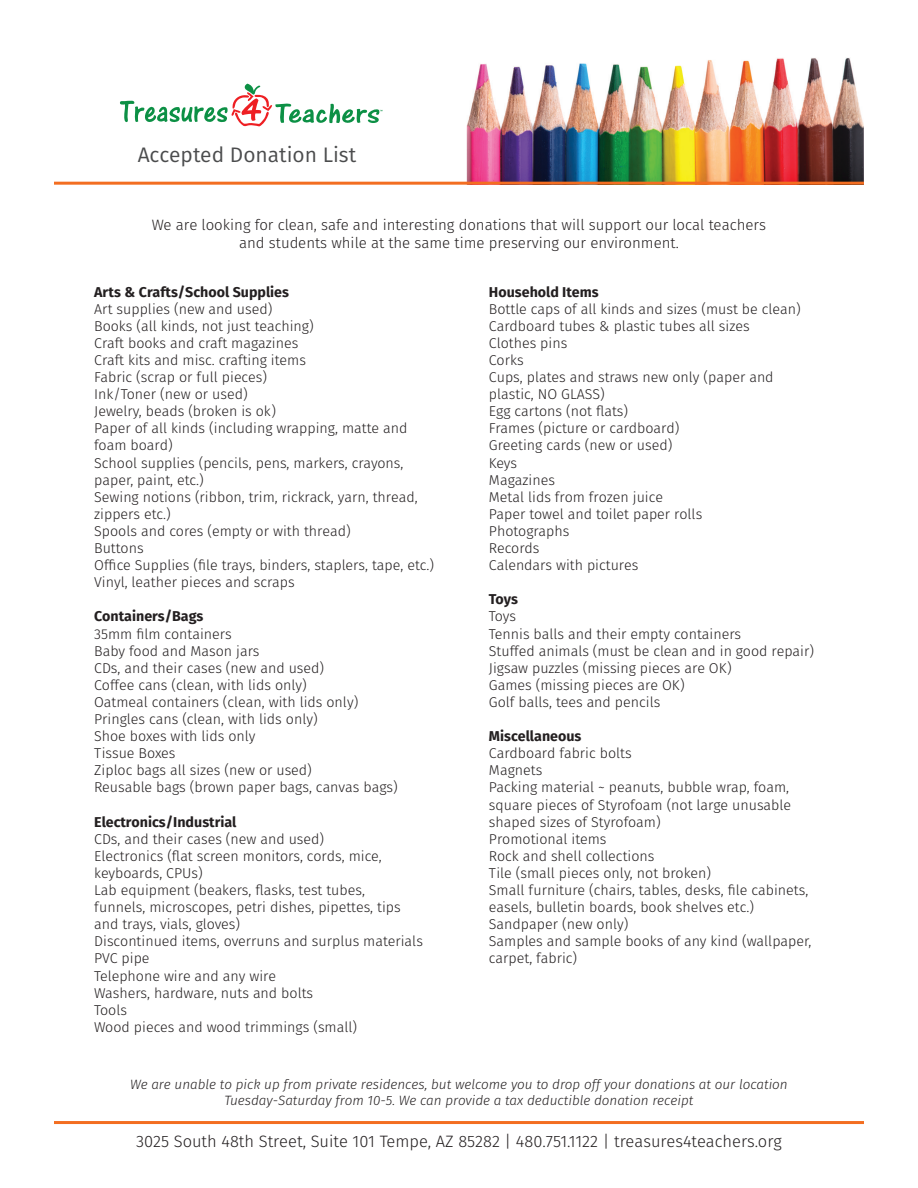
<style>
.page{position:relative;width:918px;height:1188px;background:#fff}
.page>*{position:absolute;margin:0;border:0;box-sizing:border-box;transform-origin:0 0}
.t1{font:21px "Fira Sans";color:#4b4c4d}
.t2{font:300 16.5px "Fira Sans";color:#231f20}
.t3{font:300 15px/18px "Fira Sans";color:#231f20;text-align:center}
.t4{font:300 14.25px/17.1px "Fira Sans";color:#231f20}
.t5{font:700 14.25px "Fira Sans";color:#231f20}
.t6{font:italic 300 13.5px/16.2px "Fira Sans";color:#231f20;text-align:center}
</style>
<div class="page">
<img style="left:462px;top:58px;width:402px;height:124px">
<hr style="left:54px;top:1121px;width:810px;height:3px;background:#f36e21">
<svg style="left:120px;top:84px;width:263px;height:42px"></svg>
<hr style="left:54px;top:182px;width:810px;height:3px;background:#f36e21">
<h1 class="t1" style="left:138px;top:140px;width:220px">Accepted Donation List</h1>
<p class="t3" style="left:152px;top:216px;width:616px">We are looking for clean, safe and interesting donations that will support our local teachers and students while at the same time preserving our environment.</p>
<p class="t5" style="left:94px;top:282px;width:196px">Arts &amp; Crafts/School Supplies</p>
<p class="t4" style="left:94px;top:300px;width:341px">Art supplies (new and used)<br>Books (all kinds, not just teaching)<br>Craft books and craft magazines<br>Craft kits and misc. crafting items<br>Fabric (scrap or full pieces)<br>Ink/Toner (new or used)<br>Jewelry, beads (broken is ok)<br>Paper of all kinds (including wrapping, matte and foam board)<br>School supplies (pencils, pens, markers, crayons, paper, paint, etc.)<br>Sewing notions (ribbon, trim, rickrack, yarn, thread, zippers etc.)<br>Spools and cores (empty or with thread)<br>Buttons<br>Office Supplies (file trays, binders, staplers, tape, etc.)<br>Vinyl, leather pieces and scraps</p>
<p class="t5" style="left:94px;top:607px;width:111px">Containers/Bags</p>
<p class="t4" style="left:94px;top:625px;width:305px">35mm film containers<br>Baby food and Mason jars<br>CDs, and their cases (new and used)<br>Coffee cans (clean, with lids only)<br>Oatmeal containers (clean, with lids only)<br>Pringles cans (clean, with lids only)<br>Shoe boxes with lids only<br>Tissue Boxes<br>Ziploc bags all sizes (new or used)<br>Reusable bags (brown paper bags, canvas bags)</p>
<p class="t5" style="left:94px;top:812px;width:144px">Electronics/Industrial</p>
<p class="t4" style="left:94px;top:830px;width:330px">CDs, and their cases (new and used)<br>Electronics (flat screen monitors, cords, mice, keyboards, CPUs)<br>Lab equipment (beakers, flasks, test tubes,<br>funnels, microscopes, petri dishes, pipettes, tips and trays, vials, gloves)<br>Discontinued items, overruns and surplus materials<br>PVC pipe<br>Telephone wire and any wire<br>Washers, hardware, nuts and bolts<br>Tools<br>Wood pieces and wood trimmings (small)</p>
<p class="t5" style="left:489px;top:282px;width:111px">Household Items</p>
<p class="t4" style="left:489px;top:300px;width:313px">Bottle caps of all kinds and sizes (must be clean)<br>Cardboard tubes &amp; plastic tubes all sizes<br>Clothes pins<br>Corks<br>Cups, plates and straws new only (paper and plastic, NO GLASS)<br>Egg cartons (not flats)<br>Frames (picture or cardboard)<br>Greeting cards (new or used)<br>Keys<br>Magazines<br>Metal lids from frozen juice<br>Paper towel and toilet paper rolls<br>Photographs<br>Records<br>Calendars with pictures</p>
<p class="t5" style="left:489px;top:589px;width:30px">Toys</p>
<p class="t4" style="left:489px;top:608px;width:327px">Toys<br>Tennis balls and their empty containers<br>Stuffed animals (must be clean and in good repair)<br>Jigsaw puzzles (missing pieces are OK)<br>Games (missing pieces are OK)<br>Golf balls, tees and pencils</p>
<p class="t5" style="left:489px;top:726px;width:94px">Miscellaneous</p>
<p class="t4" style="left:489px;top:745px;width:324px">Cardboard fabric bolts<br>Magnets<br>Packing material ~ peanuts, bubble wrap, foam, square pieces of Styrofoam (not large unusable shaped sizes of Styrofoam)<br>Promotional items<br>Rock and shell collections<br>Tile (small pieces only, not broken)<br>Small furniture (chairs, tables, desks, file cabinets, easels, bulletin boards, book shelves etc.)<br>Sandpaper (new only)<br>Samples and sample books of any kind (wallpaper, carpet, fabric)</p>
<p class="t6" style="left:130px;top:1076px;width:659px">We are unable to pick up from private residences, but welcome you to drop off your donations at our location<br>Tuesday-Saturday from 10-5. We can provide a tax deductible donation receipt</p>
<p class="t2" style="left:136px;top:1130px;width:647px">3025 South 48th Street, Suite 101 Tempe, AZ 85282 | 480.751.1122 | treasures4teachers.org</p>
</div>
